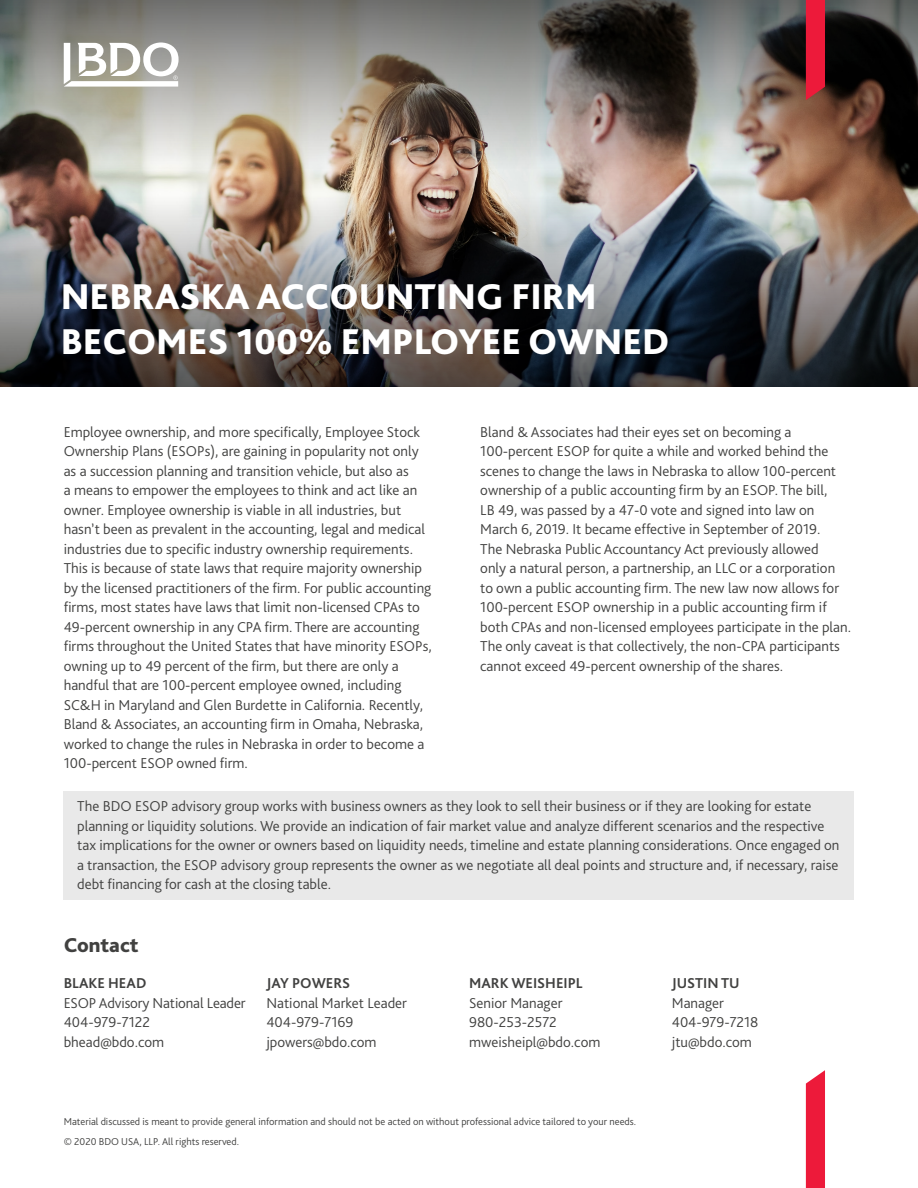
<style>
.page{position:relative;width:918px;height:1188px;background:#fff}
.page>*{position:absolute;margin:0;border:0;box-sizing:border-box;transform-origin:0 0}
.t1{font:800 37.5px/45px "Bliss Pro";color:#fff}
.t2{font:800 21px "Bliss Pro";color:#414140}
.Body_text_-_3mm_afte{font:300 15px/19.5px "Bliss Pro";color:#414140}
.t3{font:300 10.5px "Bliss Pro";color:#414140}
.s1{font-weight:700}
</style>
<div class="page">
<img style="left:0;top:168px;width:918px;height:29px">
<img style="left:0;top:197px;width:918px;height:190px">
<img style="left:0;top:0;width:918px;height:168px">
<div style="left:806px;top:1070px;width:19px;height:118px;background:#ed1a3a"></div>
<svg style="left:806px;top:0;width:19px;height:100px;background:#e51d39"></svg>
<div style="left:64px;top:791px;width:790px;height:109px;background:#e9e9e9"></div>
<svg style="left:64px;top:42px;width:115px;height:45px"></svg>
<p class="t1" style="left:61px;top:273px;width:610px">NEBRASKA ACCOUNTING FIRM<br>BECOMES 100% EMPLOYEE OWNED</p>
<p class="Body_text_-_3mm_afte" style="left:64px;top:421px;width:369px">Employee ownership, and more specifically, Employee Stock Ownership Plans (ESOPs), are gaining in popularity not only as a succession planning and transition vehicle, but also as<br>a means to empower the employees to think and act like an owner. Employee ownership is viable in all industries, but hasn’t been as prevalent in the accounting, legal and medical industries due to specific industry ownership requirements.<br>This is because of state laws that require majority ownership by the licensed practitioners of the firm. For public accounting firms, most states have laws that limit non-licensed CPAs to 49-percent ownership in any CPA firm. There are accounting firms throughout the United States that have minority ESOPs, owning up to 49 percent of the firm, but there are only a handful that are 100-percent employee owned, including SC&amp;H in Maryland and Glen Burdette in California. Recently, Bland &amp; Associates, an accounting firm in Omaha, Nebraska, worked to change the rules in Nebraska in order to become a 100-percent ESOP owned firm.</p>
<p class="Body_text_-_3mm_afte" style="left:480px;top:421px;width:372px">Bland &amp; Associates had their eyes set on becoming a 100-percent ESOP for quite a while and worked behind the scenes to change the laws in Nebraska to allow 100-percent ownership of a public accounting firm by an ESOP. The bill,<br>LB 49, was passed by a 47-0 vote and signed into law on March 6, 2019. It became effective in September of 2019.<br>The Nebraska Public Accountancy Act previously allowed<br>only a natural person, a partnership, an LLC or a corporation to own a public accounting firm. The new law now allows for 100-percent ESOP ownership in a public accounting firm if both CPAs and non-licensed employees participate in the plan.<br>The only caveat is that collectively, the non-CPA participants cannot exceed 49-percent ownership of the shares.</p>
<p class="Body_text_-_3mm_afte" style="left:77px;top:796px;width:764px">The BDO ESOP advisory group works with business owners as they look to sell their business or if they are looking for estate planning or liquidity solutions. We provide an indication of fair market value and analyze different scenarios and the respective tax implications for the owner or owners based on liquidity needs, timeline and estate planning considerations. Once engaged on a transaction, the ESOP advisory group represents the owner as we negotiate all deal points and structure and, if necessary, raise debt financing for cash at the closing table.</p>
<p class="t2" style="left:64px;top:932px;width:76px">Contact</p>
<p class="Body_text_-_3mm_afte" style="left:64px;top:973px;width:183px"><span class="s1">BLAKE HEAD<br></span>ESOP Advisory National Leader<br>404-979-7122 bhead@bdo.com</p>
<p class="Body_text_-_3mm_afte" style="left:266px;top:973px;width:142px"><span class="s1">JAY POWERS<br></span>National Market Leader<br>404-979-7169 jpowers@bdo.com</p>
<p class="Body_text_-_3mm_afte" style="left:469px;top:973px;width:133px"><span class="s1">MARK WEISHEIPL<br></span>Senior Manager<br>980-253-2572 mweisheipl@bdo.com</p>
<p class="Body_text_-_3mm_afte" style="left:672px;top:973px;width:88px"><span class="s1">JUSTIN TU<br></span>Manager<br>404-979-7218 jtu@bdo.com</p>
<p class="t3" style="left:64px;top:1115px;width:574px">Material discussed is meant to provide general information and should not be acted on without professional advice tailored to your needs.</p>
<p class="t3" style="left:64px;top:1135px;width:177px">© 2020 BDO USA, LLP. All rights reserved.</p>
</div>
